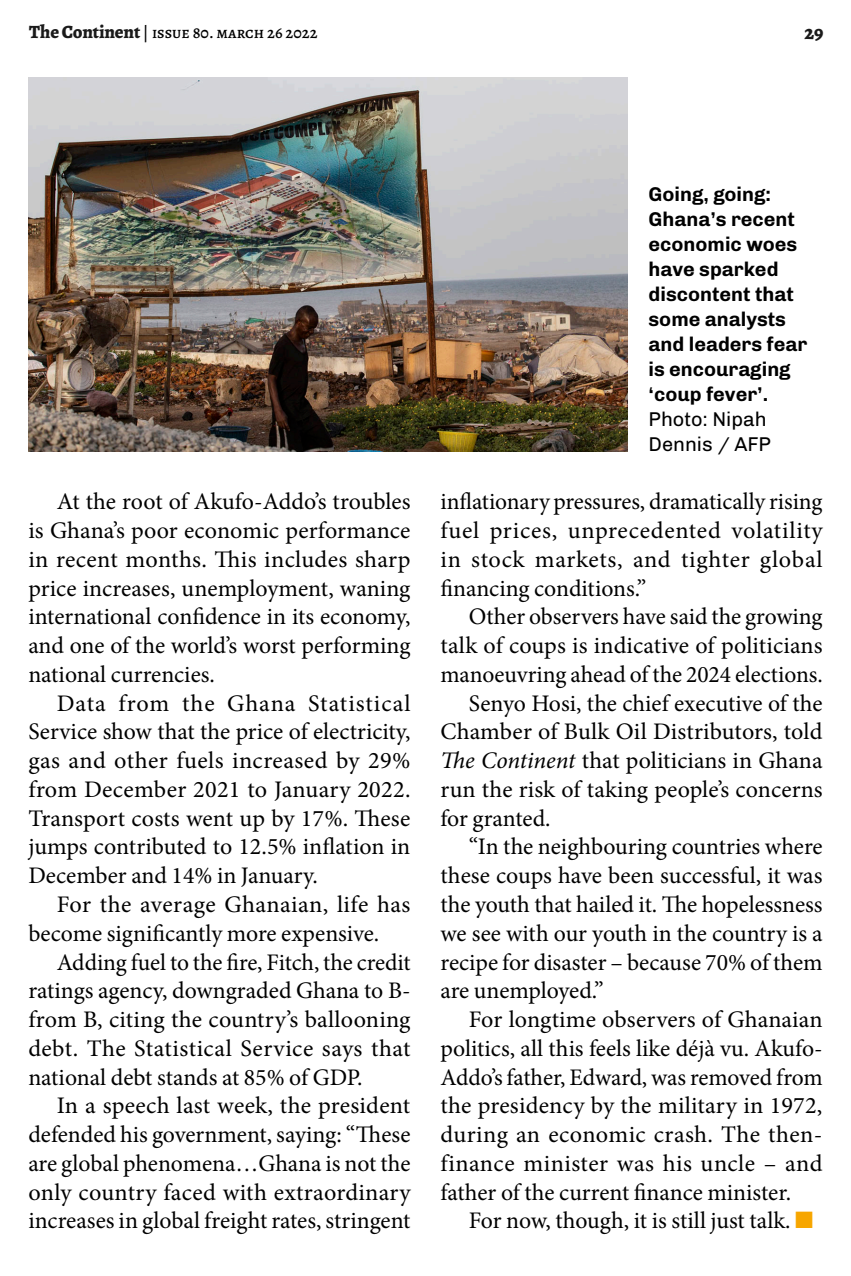
<style>
.page{position:relative;width:851px;height:1276px;background:#fff}
.page>*{position:absolute;margin:0;border:0;box-sizing:border-box;transform-origin:0 0}
.t1{font:23.75px/28.8px "Minion Pro";color:#000;text-align:justify}
.t2{font:700 20px/25px "Chivo";color:#000}
.t3{font:800 20px "Alegreya";color:#1a1a1a}
.t4{font:500 16.25px "Alegreya";color:#000}
.s1{font-weight:800;font-size:18.75px;color:#1a1a1a}
.s2{font-weight:400}
.s3{font-style:italic}
.s4{color:#f7a600}
</style>
<div class="page">
<img style="left:28px;top:78px;width:599px;height:374px">
<p class="t4" style="left:29px;top:22px;width:290px"><span class="s1">The Continent</span> | issue 80. march 26 2022</p>
<p class="t3" style="left:804px;top:18px;width:20px">29</p>
<p class="t1" style="left:28px;top:487px;width:383px;text-indent:28px">At the root of Akufo-Addo’s troubles is Ghana’s poor economic performance in recent months. This includes sharp price increases, unemployment, waning international confidence in its economy, and one of the world’s worst performing national currencies.</p>
<p class="t1" style="left:28px;top:689px;width:383px;text-indent:28px">Data from the Ghana Statistical Service show that the price of electricity, gas and other fuels increased by 29% from December 2021 to January 2022.<br>Transport costs went up by 17%. These jumps contributed to 12.5% inflation in December and 14% in January.</p>
<p class="t1" style="left:28px;top:890px;width:383px;text-indent:28px">For the average Ghanaian, life has become significantly more expensive.</p>
<p class="t1" style="left:28px;top:947px;width:384px;text-indent:28px">Adding fuel to the fire, Fitch, the credit ratings agency, downgraded Ghana to B&shy;from B, citing the country’s ballooning debt. The Statistical Service says that national debt stands at 85% of GDP.</p>
<p class="t1" style="left:28px;top:1091px;width:383px;text-indent:28px">In a speech last week, the president defended his government, saying: “These are global phenomena…Ghana is not the only country faced with extraordinary increases in global freight rates, stringent</p>
<p class="t2" style="left:648px;top:182px;width:160px">Going, going:<br>Ghana’s recent economic woes have sparked discontent that some analysts and leaders fear is encouraging ‘coup fever’.<br><span class="s2">Photo: Nipah<br>Dennis / AFP</span></p>
<p class="t1" style="left:440px;top:487px;width:383px">inflationary pressures, dramatically rising fuel prices, unprecedented volatility in stock markets, and tighter global financing conditions.”</p>
<p class="t1" style="left:440px;top:602px;width:383px;text-indent:28px">Other observers have said the growing talk of coups is indicative of politicians manoeuvring ahead of the 2024 elections.</p>
<p class="t1" style="left:440px;top:689px;width:383px;text-indent:28px">Senyo Hosi, the chief executive of the Chamber of Bulk Oil Distributors, told <span class="s3">The Continent</span> that politicians in Ghana run the risk of taking people’s concerns for granted.</p>
<p class="t1" style="left:440px;top:832px;width:383px;text-indent:28px">“In the neighbouring countries where these coups have been successful, it was the youth that hailed it. The hopelessness we see with our youth in the country is a recipe for disaster – because 70% of them are unemployed.”</p>
<p class="t1" style="left:440px;top:1005px;width:383px;text-indent:28px">For longtime observers of Ghanaian politics, all this feels like déjà vu. Akufo-Addo’s father, Edward, was removed from the presidency by the military in 1972, during an economic crash. The then&shy;finance minister was his uncle – and father of the current finance minister.</p>
<p class="t1" style="left:469px;top:1206px;width:346px">For now, though, it is still just talk. <span class="s4">■</span></p>
</div>
